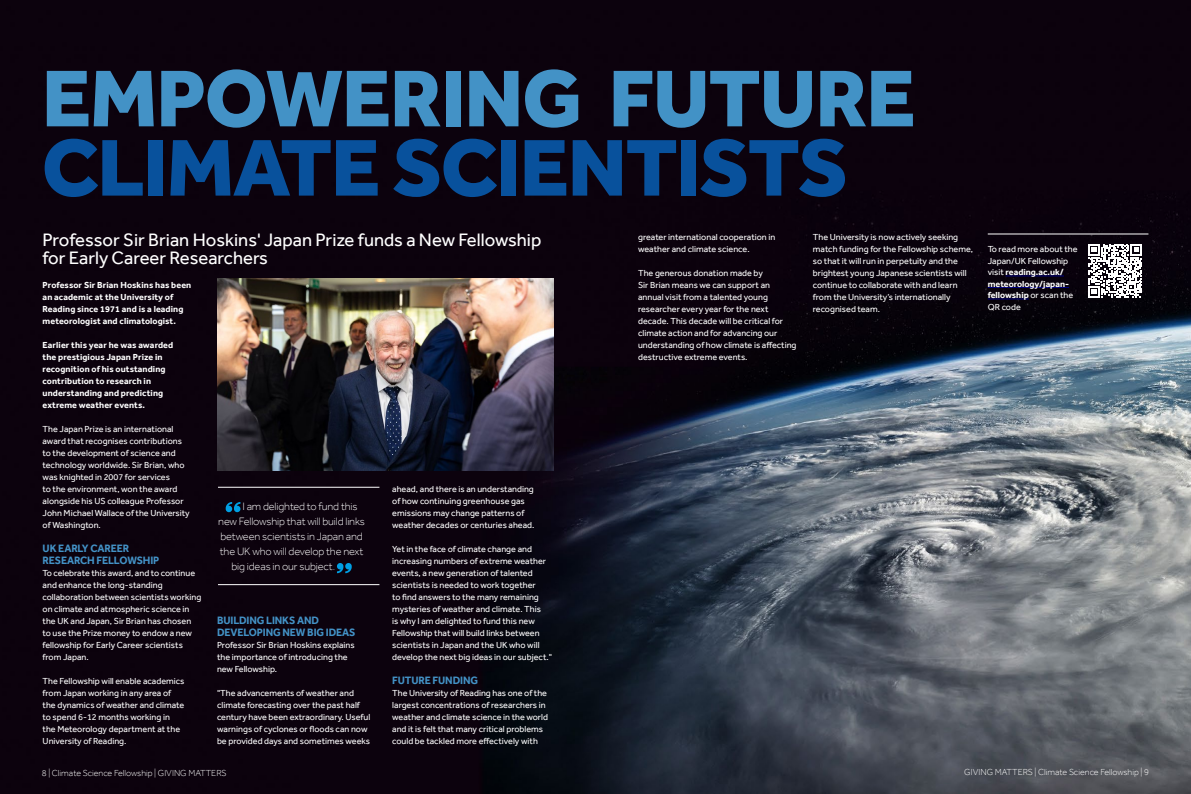
<style>
.page{position:relative;width:1191px;height:794px;background:#fff}
.page>*{position:absolute;margin:0;border:0;box-sizing:border-box;transform-origin:0 0}
.Body_Copy_Effra_Reg_9_12{font:800 83.1px/69.2px "Effra";letter-spacing:-.015em;color:#08519c}
.Body_Copy_Effra_Reg_9_12-2{font:18.5px/18px "Effra";color:#fff}
.Pullout_Quote{font:300 11px "Effra";letter-spacing:-.01em;color:#fff}
.Subheading_11_14{font:700 11px/12px "Effra";letter-spacing:-.01em;color:#4392c6;scale:.96 1}
.Body_Copy_Effra_Reg_9_12-3{font:9px/12px "Effra";color:#fff}
.Body_Copy_Effra_Reg_9_12-4{font:700 9px/12px "Effra";letter-spacing:.01em;color:#fff}
.Body_Copy_Effra_Reg_9_12-5{font:300 9px "Effra";color:#fff}
.s1{color:#4392c6}
.s2{color:#4292c6}
.s3{font-weight:700}
</style>
<div class="page">
<img style="left:0;top:0;width:1191px;height:794px">
<hr style="left:218px;top:487px;width:161px;height:1px;background:#fff">
<hr style="left:218px;top:584px;width:161px;height:1px;background:#fff">
<svg style="left:226px;top:502px;width:14px;height:10px"></svg>
<svg style="left:337px;top:563px;width:15px;height:10px"></svg>
<img style="left:218px;top:278px;width:335px;height:192px">
<hr style="left:1005px;top:276px;width:59px;height:1px;background:#000080">
<hr style="left:987px;top:287px;width:82px;height:1px;background:#000080">
<hr style="left:987px;top:299px;width:41px;height:1px;background:#000080">
<svg style="left:1088px;top:244px;width:54px;height:53px"></svg>
<hr style="left:987px;top:234px;width:161px;height:1px;background:#fff">
<p class="Body_Copy_Effra_Reg_9_12" style="left:42px;top:63px;width:875px"><span class="s1">EMPOWERING</span> <span class="s2">FUTURE<br></span>CLIMATE SCIENTISTS</p>
<p class="Body_Copy_Effra_Reg_9_12-2" style="left:43px;top:231px;width:500px">Professor Sir Brian Hoskins' Japan Prize funds a New Fellowship for Early Career Researchers</p>
<p class="Body_Copy_Effra_Reg_9_12-4" style="left:43px;top:279px;width:150px">Professor Sir Brian Hoskins has been an academic at the University of Reading since 1971 and is a leading meteorologist and climatologist.</p>
<p class="Body_Copy_Effra_Reg_9_12-4" style="left:43px;top:339px;width:132px">Earlier this year he was awarded the prestigious Japan Prize in recognition of his outstanding contribution to research in understanding and predicting extreme weather events.</p>
<p class="Body_Copy_Effra_Reg_9_12-3" style="left:43px;top:423px;width:148px">The Japan Prize is an international award that recognises contributions to the development of science and technology worldwide. Sir Brian, who was knighted in 2007 for services<br>to the environment, won the award alongside his US colleague Professor John Michael Wallace of the University of Washington.</p>
<p class="Subheading_11_14" style="left:43px;top:542px;width:123px">UK EARLY CAREER<br>RESEARCH FELLOWSHIP</p>
<p class="Body_Copy_Effra_Reg_9_12-3" style="left:43px;top:567px;width:160px">To celebrate this award, and to continue and enhance the long-standing collaboration between scientists working on climate and atmospheric science in the UK and Japan, Sir Brian has chosen to use the Prize money to endow a new fellowship for Early Career scientists from Japan.</p>
<p class="Body_Copy_Effra_Reg_9_12-3" style="left:43px;top:675px;width:143px">The Fellowship will enable academics from Japan working in any area of the dynamics of weather and climate to spend 6-12 months working in the Meteorology department at the<br>University of Reading.</p>
<p class="Body_Copy_Effra_Reg_9_12-3" style="left:638px;top:231px;width:139px">greater international cooperation in weather and climate science.</p>
<p class="Body_Copy_Effra_Reg_9_12-3" style="left:638px;top:267px;width:160px">The generous donation made by<br>Sir Brian means we can support an annual visit from a talented young researcher every year for the next decade. This decade will be critical for climate action and for advancing our understanding of how climate is affecting destructive extreme events.</p>
<p class="Body_Copy_Effra_Reg_9_12-3" style="left:813px;top:231px;width:162px">The University is now actively seeking match funding for the Fellowship scheme, so that it will run in perpetuity and the brightest young Japanese scientists will continue to collaborate with and learn from the University’s internationally recognised team.</p>
<p class="Body_Copy_Effra_Reg_9_12-3" style="left:392px;top:483px;width:144px">ahead, and there is an understanding of how continuing greenhouse gas emissions may change patterns of weather decades or centuries ahead.</p>
<p class="Body_Copy_Effra_Reg_9_12-3" style="left:392px;top:543px;width:161px">Yet in the face of climate change and increasing numbers of extreme weather events, a new generation of talented scientists is needed to work together<br>to find answers to the many remaining mysteries of weather and climate. This<br>is why I am delighted to fund this new Fellowship that will build links between scientists in Japan and the UK who will develop the next big ideas in our subject."</p>
<p class="Subheading_11_14" style="left:392px;top:674px;width:91px">FUTURE FUNDING</p>
<p class="Body_Copy_Effra_Reg_9_12-3" style="left:392px;top:687px;width:157px">The University of Reading has one of the largest concentrations of researchers in weather and climate science in the world and it is felt that many critical problems could be tackled more effectively with</p>
<p class="Pullout_Quote" style="left:242px;top:500px;width:117px">I am delighted to fund this</p>
<p class="Pullout_Quote" style="left:218px;top:515px;width:148px">new Fellowship that will build links</p>
<p class="Pullout_Quote" style="left:220px;top:530px;width:144px">between scientists in Japan and</p>
<p class="Pullout_Quote" style="left:220px;top:545px;width:145px">the UK who will develop the next</p>
<p class="Pullout_Quote" style="left:231px;top:560px;width:105px">big ideas in our subject.</p>
<p class="Subheading_11_14" style="left:217px;top:614px;width:146px">BUILDING LINKS AND<br>DEVELOPING NEW BIG IDEAS</p>
<p class="Body_Copy_Effra_Reg_9_12-3" style="left:217px;top:639px;width:139px">Professor Sir Brian Hoskins explains the importance of introducing the new Fellowship.</p>
<p class="Body_Copy_Effra_Reg_9_12-3" style="left:217px;top:687px;width:155px">"The advancements of weather and climate forecasting over the past half century have been extraordinary. Useful warnings of cyclones or floods can now be provided days and sometimes weeks</p>
<p class="Body_Copy_Effra_Reg_9_12-3" style="left:987px;top:243px;width:91px;line-height:11.5px">To read more about the<br>Japan/UK Fellowship visit <span class="s3">reading.ac.uk/ meteorology/japan&shy;fellowship</span> or scan the<br>QR code</p>
<p class="Body_Copy_Effra_Reg_9_12-5" style="left:42px;top:768px;width:186px">8 | Climate Science Fellowship | GIVING MATTERS</p>
<p class="Body_Copy_Effra_Reg_9_12-5" style="left:964px;top:767px;width:186px">GIVING MATTERS | Climate Science Fellowship | 9</p>
</div>
